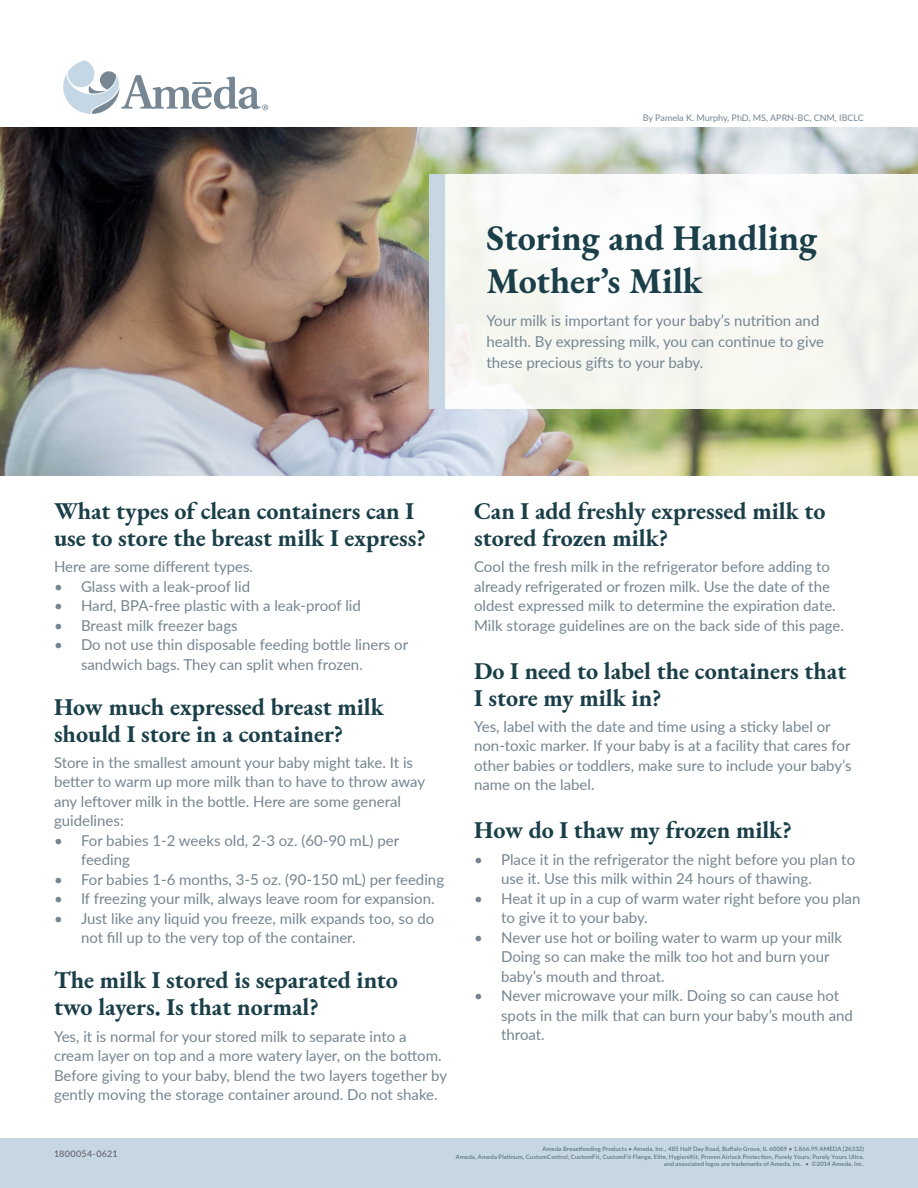
<style>
.page{position:relative;width:918px;height:1188px;background:#fff}
.page>*{position:absolute;margin:0;border:0;box-sizing:border-box;transform-origin:0 0}
.t1{font:700 36px/43.2px "EB Garamond";color:#1a3f49}
.t2{font:700 24px/27px "EB Garamond";color:#1a3f49}
.t3{font:15px/19.5px "Lato";color:#758591}
.t4{font:9px "Lato";color:#758591}
.t5{font:9px "Lato";letter-spacing:.03em;color:#57585a}
.Trademark_line{font:6px/7.2px "Lato";letter-spacing:.02em;color:#47666e;text-align:right}
.Address_line{font:6px "Lato";letter-spacing:.02em;color:#47666e}
</style>
<div class="page">
<img style="left:0;top:127px;width:918px;height:348px">
<svg style="left:63px;top:60px;width:205px;height:54px"></svg>
<div style="left:429px;top:174px;width:489px;height:234px;background:#f8f8f2"></div>
<div style="left:0;top:1139px;width:918px;height:49px;background:#c7d6e3"></div>
<div style="left:429px;top:174px;width:16px;height:234px;background:#c7d6e3"></div>
<p class="t4" style="left:643px;top:111px;width:223px">By Pamela K. Murphy, PhD, MS, APRN-BC, CNM, IBCLC</p>
<p class="t1" style="left:487px;top:215px;width:332px">Storing and Handling<br>Mother’s Milk</p>
<p class="t3" style="left:487px;top:310px;width:339px;line-height:21px">Your milk is important for your baby’s nutrition and health. By expressing milk, you can continue to give these precious gifts to your baby.</p>
<p class="t2" style="left:54px;top:497px;width:373px">What types of clean containers can I use to store the breast milk I express?</p>
<p class="t3" style="left:54px;top:556px;width:201px">Here are some different types.</p>
<p class="t3" style="left:54px;top:576px;width:198px">• Glass with a leak-proof lid</p>
<p class="t3" style="left:54px;top:595px;width:308px">• Hard, BPA-free plastic with a leak-proof lid</p>
<p class="t3" style="left:54px;top:615px;width:185px">• Breast milk freezer bags</p>
<p class="t3" style="left:81px;top:634px;width:329px;text-indent:-27px">• Do not use thin disposable feeding bottle liners or sandwich bags. They can split when frozen.</p>
<p class="t2" style="left:54px;top:693px;width:331px">How much expressed breast milk should I store in a container?</p>
<p class="t3" style="left:54px;top:752px;width:373px">Store in the smallest amount your baby might take. It is better to warm up more milk than to have to throw away any leftover milk in the bottle. Here are some general guidelines:</p>
<p class="t3" style="left:81px;top:830px;width:320px;text-indent:-27px">• For babies 1-2 weeks old, 2-3 oz. (60-90 mL) per feeding</p>
<p class="t3" style="left:54px;top:869px;width:392px">• For babies 1-6 months, 3-5 oz. (90-150 mL) per feeding</p>
<p class="t3" style="left:54px;top:888px;width:382px">• If freezing your milk, always leave room for expansion.</p>
<p class="t3" style="left:81px;top:908px;width:355px;text-indent:-27px">• Just like any liquid you freeze, milk expands too, so do not fill up to the very top of the container.</p>
<p class="t2" style="left:54px;top:966px;width:345px">The milk I stored is separated into two layers. Is that normal?</p>
<p class="t3" style="left:54px;top:1026px;width:395px">Yes, it is normal for your stored milk to separate into a cream layer on top and a more watery layer, on the bottom.<br>Before giving to your baby, blend the two layers together by gently moving the storage container around. Do not shake.</p>
<p class="t2" style="left:474px;top:497px;width:353px">Can I add freshly expressed milk to stored frozen milk?</p>
<p class="t3" style="left:474px;top:556px;width:372px">Cool the fresh milk in the refrigerator before adding to already refrigerated or frozen milk. Use the date of the oldest expressed milk to determine the expiration date.<br>Milk storage guidelines are on the back side of this page.</p>
<p class="t2" style="left:474px;top:657px;width:374px">Do I need to label the containers that<br>I store my milk in?</p>
<p class="t3" style="left:474px;top:716px;width:379px">Yes, label with the date and time using a sticky label or non-toxic marker. If your baby is at a facility that cares for other babies or toddlers, make sure to include your baby’s name on the label.</p>
<p class="t2" style="left:474px;top:816px;width:319px">How do I thaw my frozen milk?</p>
<p class="t3" style="left:501px;top:849px;width:356px;text-indent:-27px">• Place it in the refrigerator the night before you plan to use it. Use this milk within 24 hours of thawing.</p>
<p class="t3" style="left:501px;top:888px;width:361px;text-indent:-27px">• Heat it up in a cup of warm water right before you plan to give it to your baby.</p>
<p class="t3" style="left:501px;top:927px;width:342px;text-indent:-27px">• Never use hot or boiling water to warm up your milk<br>Doing so can make the milk too hot and burn your baby’s mouth and throat.</p>
<p class="t3" style="left:501px;top:985px;width:353px;text-indent:-27px">• Never microwave your milk. Doing so can cause hot spots in the milk that can burn your baby’s mouth and throat.</p>
<p class="t5" style="left:54px;top:1148px;width:65px">1800054-0621</p>
<p class="Address_line" style="left:543px;top:1145px;width:323px">Ameda Breastfeeding Products • Ameda, Inc., 485 Half Day Road, Buffalo Grove, IL 60089 • 1.866.99.AMEDA (26332)</p>
<p class="Trademark_line" style="left:456px;top:1153px;width:410px">Ameda, Ameda Platinum, CustomControl, CustomFit, CustomFit Flange, Elite, HygieniKit, Proven Airlock Protection, Purely Yours, Purely Yours Ultra, and associated logos are trademarks of Ameda, Inc. • ©2014 Ameda, Inc.</p>
</div>
